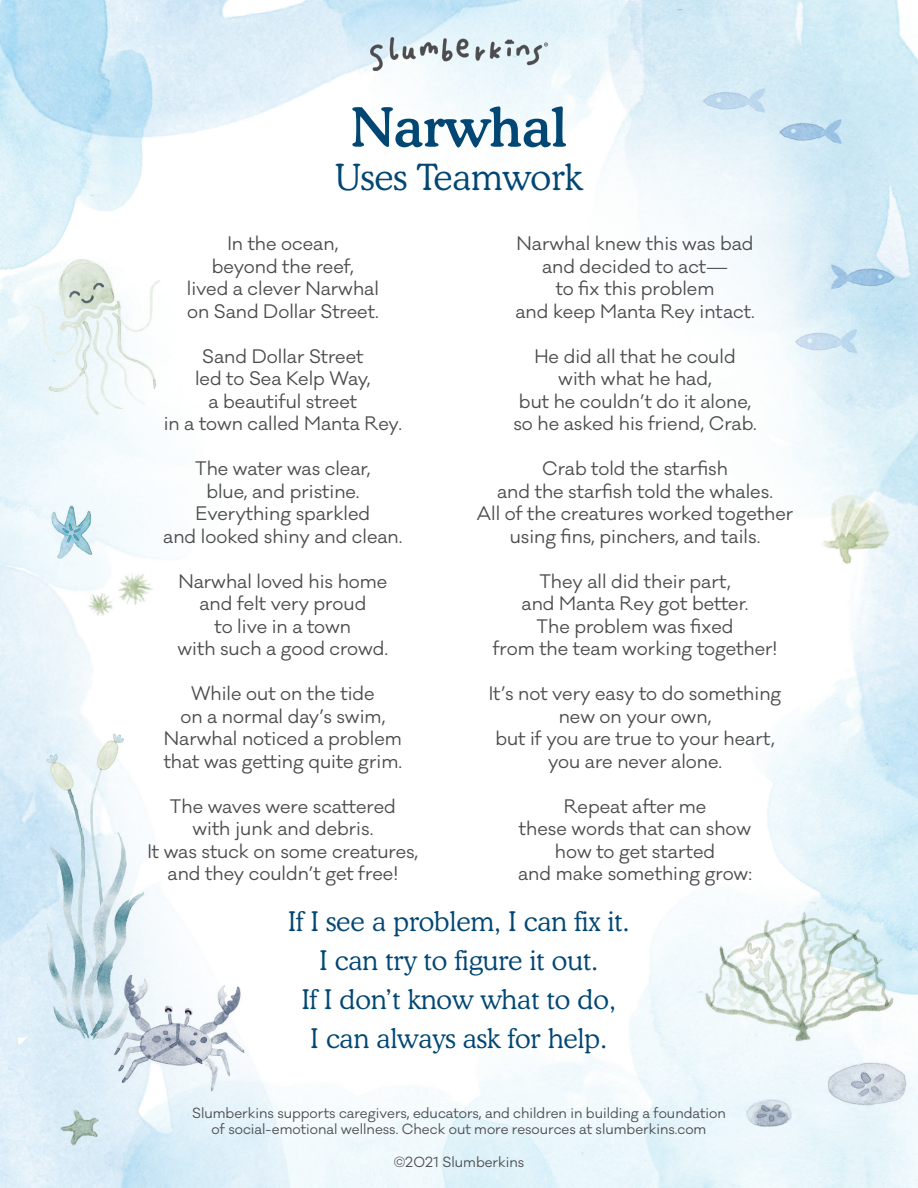
<style>
.page{position:relative;width:918px;height:1188px;background:#fff}
.page>*{position:absolute;margin:0;border:0;box-sizing:border-box;transform-origin:0 0}
.t1{font:500 54px "Cooper BT";color:#024774}
.t2{font:300 36px "Cooper BT";color:#024774}
.t3{font:300 27px "Cooper BT";color:#024774}
.t4{font:18px/22.5px "Galano Classic";color:#4b4c4d;text-align:center}
.t5{font:13.5px/16.2px "Galano Classic";color:#4d4d4f;text-align:center}
</style>
<div class="page">
<img style="left:0;top:0;width:918px;height:1188px">
<img style="left:371px;top:37px;width:176px;height:34px">
<p class="t1" style="left:351px;top:94px;width:217px">Narwhal</p>
<p class="t2" style="left:335px;top:155px;width:249px">Uses Teamwork</p>
<p class="t4" style="left:227px;top:233px;width:113px">In the ocean,</p>
<p class="t4" style="left:212px;top:255px;width:144px">beyond the reef,</p>
<p class="t4" style="left:187px;top:278px;width:194px">lived a clever Narwhal</p>
<p class="t4" style="left:187px;top:300px;width:193px">on Sand Dollar Street.</p>
<p class="t4" style="left:202px;top:345px;width:163px">Sand Dollar Street</p>
<p class="t4" style="left:195px;top:368px;width:177px">led to Sea Kelp Way,</p>
<p class="t4" style="left:209px;top:390px;width:150px">a beautiful street</p>
<p class="t4" style="left:164px;top:413px;width:240px">in a town called Manta Rey.</p>
<p class="t4" style="left:195px;top:458px;width:177px">The water was clear,</p>
<p class="t4" style="left:206px;top:480px;width:155px">blue, and pristine.</p>
<p class="t4" style="left:196px;top:503px;width:176px">Everything sparkled</p>
<p class="t4" style="left:163px;top:525px;width:241px">and looked shiny and clean.</p>
<p class="t4" style="left:178px;top:570px;width:211px">Narwhal loved his home</p>
<p class="t4" style="left:199px;top:593px;width:169px">and felt very proud</p>
<p class="t4" style="left:215px;top:615px;width:138px">to live in a town</p>
<p class="t4" style="left:178px;top:638px;width:212px">with such a good crowd.</p>
<p class="t4" style="left:191px;top:683px;width:185px">While out on the tide</p>
<p class="t4" style="left:180px;top:705px;width:207px">on a normal day’s swim,</p>
<p class="t4" style="left:164px;top:728px;width:239px">Narwhal noticed a problem</p>
<p class="t4" style="left:164px;top:750px;width:240px">that was getting quite grim.</p>
<p class="t4" style="left:170px;top:795px;width:228px">The waves were scattered with junk and debris.</p>
<p class="t4" style="left:147px;top:840px;width:273px">It was stuck on some creatures,</p>
<p class="t4" style="left:168px;top:863px;width:232px">and they couldn’t get free!</p>
<p class="t4" style="left:517px;top:233px;width:238px">Narwhal knew this was bad</p>
<p class="t4" style="left:542px;top:255px;width:188px">and decided to act—</p>
<p class="t4" style="left:556px;top:278px;width:160px">to fix this problem</p>
<p class="t4" style="left:516px;top:300px;width:241px">and keep Manta Rey intact.</p>
<p class="t4" style="left:534px;top:345px;width:203px">He did all that he could</p>
<p class="t4" style="left:558px;top:368px;width:155px">with what he had,</p>
<p class="t4" style="left:519px;top:390px;width:234px">but he couldn’t do it alone,</p>
<p class="t4" style="left:513px;top:413px;width:245px">so he asked his friend, Crab.</p>
<p class="t4" style="left:542px;top:458px;width:187px">Crab told the starfish</p>
<p class="t4" style="left:497px;top:480px;width:277px">and the starfish told the whales.</p>
<p class="t4" style="left:477px;top:503px;width:318px">All of the creatures worked together</p>
<p class="t4" style="left:510px;top:525px;width:252px">using fins, pinchers, and tails.</p>
<p class="t4" style="left:539px;top:570px;width:193px">They all did their part,</p>
<p class="t4" style="left:522px;top:593px;width:229px">and Manta Rey got better.</p>
<p class="t4" style="left:537px;top:615px;width:198px">The problem was fixed</p>
<p class="t4" style="left:493px;top:638px;width:286px">from the team working together!</p>
<p class="t4" style="left:489px;top:683px;width:294px">It’s not very easy to do something</p>
<p class="t4" style="left:559px;top:705px;width:154px">new on your own,</p>
<p class="t4" style="left:495px;top:728px;width:281px">but if you are true to your heart,</p>
<p class="t4" style="left:548px;top:750px;width:175px">you are never alone.</p>
<p class="t4" style="left:564px;top:795px;width:144px">Repeat after me</p>
<p class="t4" style="left:519px;top:818px;width:234px">these words that can show</p>
<p class="t4" style="left:555px;top:840px;width:162px">how to get started</p>
<p class="t4" style="left:518px;top:863px;width:235px">and make something grow:</p>
<p class="t3" style="left:288px;top:904px;width:343px">If I see a problem, I can fix it.</p>
<p class="t3" style="left:320px;top:943px;width:280px">I can try to figure it out.</p>
<p class="t3" style="left:302px;top:982px;width:316px">If I don’t know what to do,</p>
<p class="t3" style="left:311px;top:1021px;width:298px">I can always ask for help.</p>
<p class="t5" style="left:192px;top:1105px;width:535px">Slumberkins supports caregivers, educators, and children in building a foundation of social-emotional wellness. Check out more resources at slumberkins.com</p>
<p class="t5" style="left:394px;top:1154px;width:132px">©2021 Slumberkins</p>
</div>
